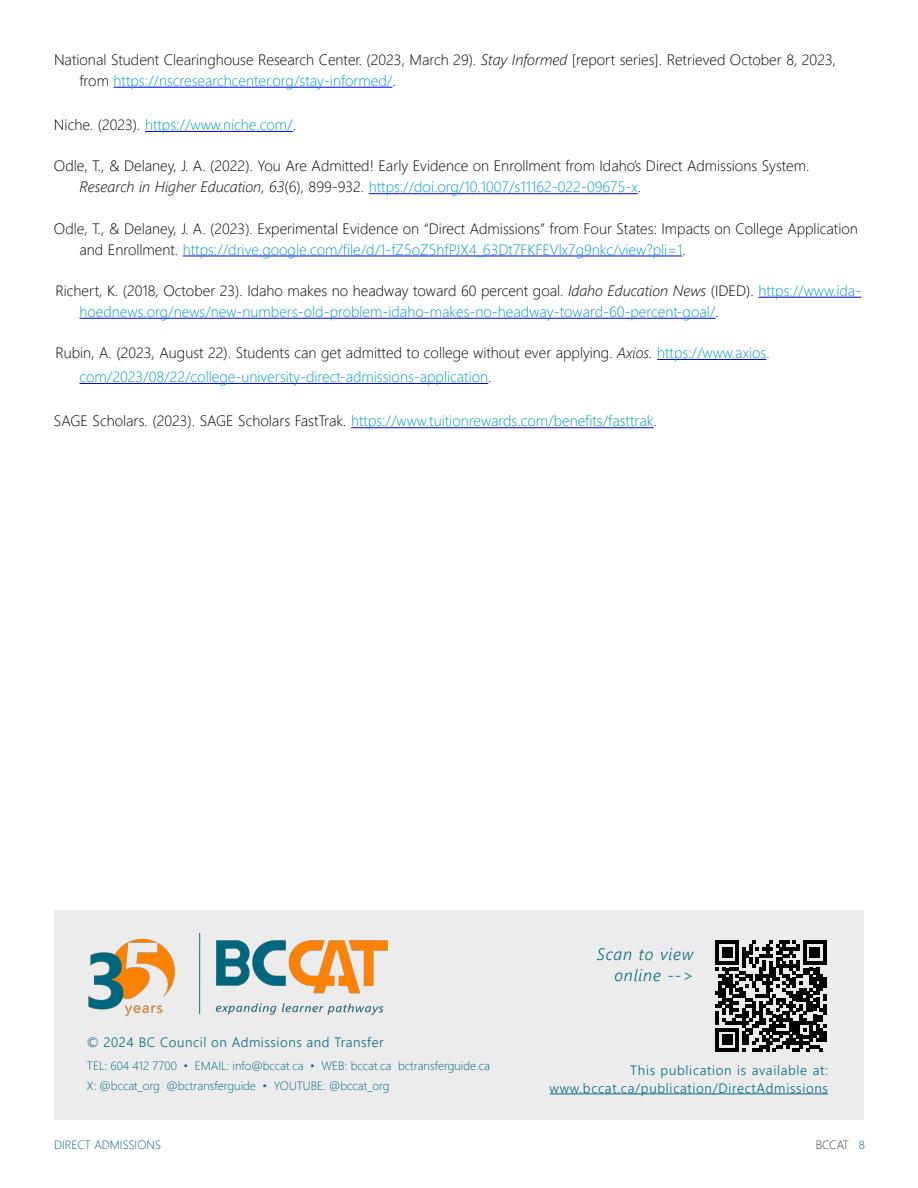
<style>
.page{position:relative;width:918px;height:1188px;background:#fff}
.page>*{position:absolute;margin:0;border:0;box-sizing:border-box;transform-origin:0 0}
.t1{font:italic 300 16.5px/21px "Segoe UI";letter-spacing:.05em;color:#036880;text-align:right}
.t2{font:300 15px/21px "Segoe UI";color:#000}
.t3{font:300 15px/21px "Segoe UI";color:#009ac7}
.t4{font:300 13.5px/18px "Segoe UI";letter-spacing:.05em;color:#036880;text-align:right}
.t5{font:300 12px/20.2px "Segoe UI";color:#036880}
.t6{font:300 12px "Segoe UI";letter-spacing:-.02em;color:#3b3f40}
.s1{font-style:italic}
.s2{color:#009ac7}
.s3{color:#000}
.s4{font-style:italic;color:#000}
.s5{color:#036880}
</style>
<div class="page">
<div style="left:54px;top:911px;width:810px;height:209px;background:#ececed"></div>
<img style="left:88px;top:933px;width:300px;height:84px">
<hr style="left:114px;top:87px;width:278px;height:1px;background:#00f">
<hr style="left:145px;top:131px;width:148px;height:1px;background:#00f">
<hr style="left:369px;top:193px;width:269px;height:1px;background:#00f">
<hr style="left:183px;top:256px;width:499px;height:1px;background:#00f">
<hr style="left:758px;top:297px;width:103px;height:1px;background:#00f">
<hr style="left:80px;top:318px;width:635px;height:1px;background:#00f">
<hr style="left:657px;top:359px;width:109px;height:1px;background:#00f">
<hr style="left:80px;top:383px;width:408px;height:1px;background:#00f">
<hr style="left:351px;top:427px;width:303px;height:1px;background:#00f">
<svg style="left:715px;top:941px;width:111px;height:111px"></svg>
<hr style="left:550px;top:1093px;width:278px;height:1px;background:#036880">
<p class="t2" style="left:79px;top:48px;width:758px;text-indent:-25px">National Student Clearinghouse Research Center. (2023, March 29). <span class="s1">Stay Informed</span> [report series]. Retrieved October 8, 2023, from <span class="s2">https://nscresearchcenter.org/stay-informed/</span>.</p>
<p class="t3" style="left:54px;top:113px;width:244px"><span class="s3">Niche. (2023).</span> https://www.niche.com/<span class="s3">.</span></p>
<p class="t2" style="left:79px;top:154px;width:732px;text-indent:-26px">Odle, T., &amp; Delaney, J. A. (2022). You Are Admitted! Early Evidence on Enrollment from Idaho’s Direct Admissions System.<br><span class="s1">Research in Higher Education</span>, <span class="s1">63</span>(6), 899-932. <span class="s2">https://doi.org/10.1007/s11162-022-09675-x</span>.</p>
<p class="t2" style="left:79px;top:216px;width:780px;text-indent:-26px">Odle, T., &amp; Delaney, J. A. (2023). Experimental Evidence on “Direct Admissions” from Four States: Impacts on College Application and Enrollment. <span class="s2">https://drive.google.com/file/d/1-fZ5oZ5hfPJX4_63Dt7FKFEVlx7g9nkc/view?pli=1</span>.</p>
<p class="t3" style="left:79px;top:279px;width:783px;text-indent:-24px"><span class="s3">Richert, K. (2018, October 23). Idaho makes no headway toward 60 percent goal.</span> <span class="s4">Idaho Education News</span> <span class="s3">(IDED).</span> https://www.ida&shy;hoednews.org/news/new-numbers-old-problem-idaho-makes-no-headway-toward-60-percent-goal/<span class="s3">.</span></p>
<p class="t3" style="left:79px;top:339px;width:692px;line-height:24px;text-indent:-24px"><span class="s3">Rubin, A. (2023, August 22). Students can get admitted to college without ever applying.</span> <span class="s4">Axios.</span> https://www.axios. com/2023/08/22/college-university-direct-admissions-application<span class="s3">.</span></p>
<p class="t3" style="left:54px;top:409px;width:604px"><span class="s3">SAGE Scholars. (2023). SAGE Scholars FastTrak.</span> https://www.tuitionrewards.com/benefits/fasttrak<span class="s3">.</span></p>
<p class="t4" style="left:87px;top:1032px;width:298px">© 2024 BC Council on Admissions and Transfer</p>
<p class="t5" style="left:87px;top:1055px;width:405px">TEL: 604 412 7700 • EMAIL: info@bccat.ca • WEB: bccat.ca bctransferguide.ca<br>X: @bccat_org @bctransferguide • YOUTUBE: @bccat_org</p>
<p class="t1" style="left:597px;top:941px;width:98px">Scan to view online --&gt;</p>
<p class="t4" style="left:550px;top:1060px;width:280px">This publication is available at: www.bccat.ca/publication/DirectAdmissions</p>
<p class="t5" style="left:54px;top:1134px;width:108px">DIRECT ADMISSIONS</p>
<p class="t6" style="left:816px;top:1134px;width:51px">BCCAT <span class="s5">8</span></p>
</div>
